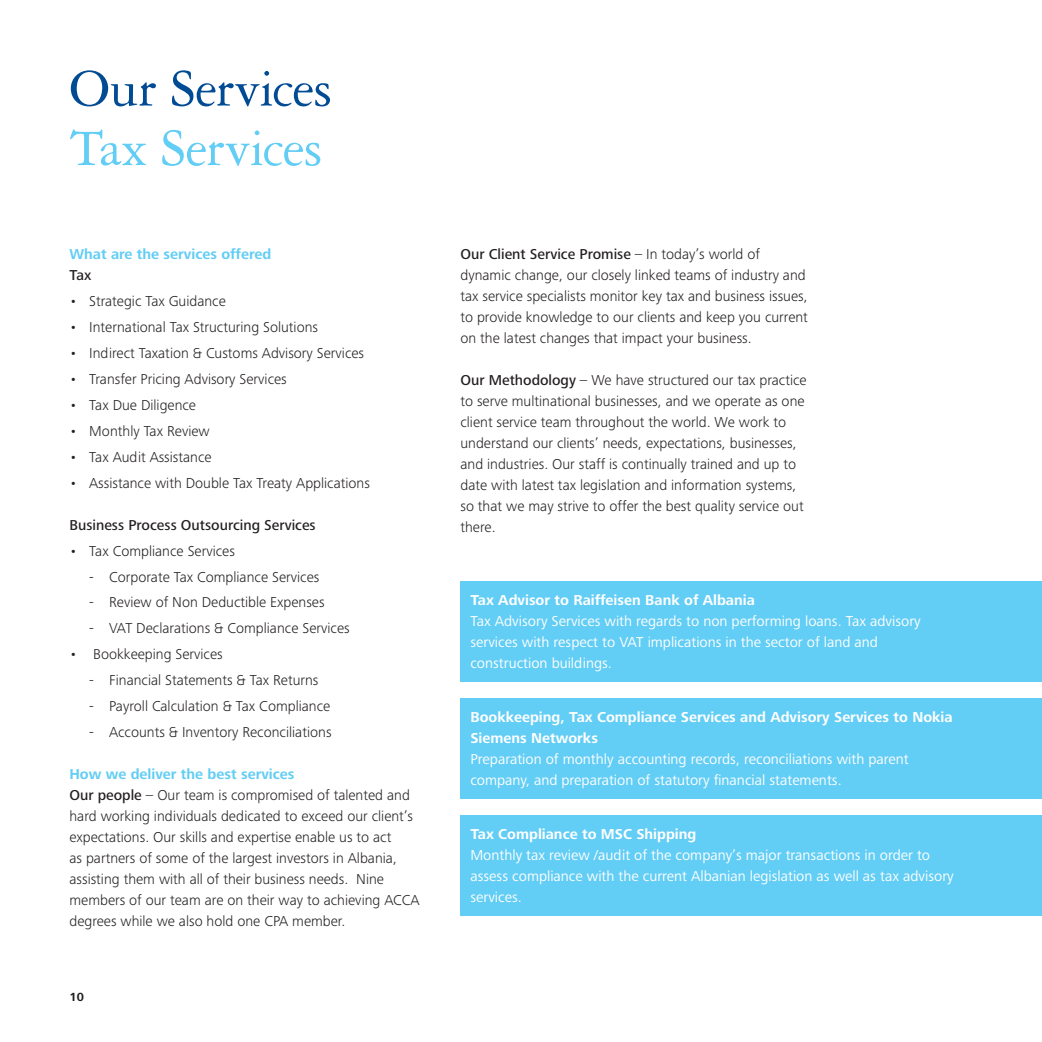
<style>
.page{position:relative;width:1042px;height:1042px;background:#fff}
.page>*{position:absolute;margin:0;border:0;box-sizing:border-box;transform-origin:0 0}
.t1{font:56px "Garamond 3 LT Pro";letter-spacing:-.015em;color:#014a94}
.t2{font:56px "Garamond 3 LT Pro";letter-spacing:-.02em;color:#62cdf5}
.kolečka{font:300 14.88px/21px "Frutiger Next Pro";color:#231f20}
.t3{font:14.88px/21px "Frutiger Next Pro";color:#fff}
.t4{font:700 14.88px/21px "Frutiger Next Pro";color:#fff}
.t5{font:700 14.88px "Frutiger Next Pro";color:#62cdf5}
.t6{font:500 14.88px "Frutiger Next Pro";color:#231f20}
.t7{font:700 12.25px "Frutiger Next Pro";color:#231f20}
.s1{font-weight:500}
</style>
<div class="page">
<div style="left:460px;top:581px;width:582px;height:100px;background:#62cdf5"></div>
<div style="left:460px;top:698px;width:582px;height:100px;background:#62cdf5"></div>
<div style="left:460px;top:815px;width:582px;height:100px;background:#62cdf5"></div>
<p class="t1" style="left:69px;top:58px;width:264px">Our Services</p>
<p class="t2" style="left:69px;top:117px;width:254px">Tax Services</p>
<p class="t5" style="left:69px;top:245px;width:203px">What are the services offered</p>
<p class="t6" style="left:69px;top:266px;width:23px">Tax</p>
<p class="kolečka" style="left:69px;top:290px;width:158px">• Strategic Tax Guidance</p>
<p class="kolečka" style="left:69px;top:316px;width:250px">• International Tax Structuring Solutions</p>
<p class="kolečka" style="left:69px;top:342px;width:296px">• Indirect Taxation &amp; Customs Advisory Services</p>
<p class="kolečka" style="left:69px;top:368px;width:219px">• Transfer Pricing Advisory Services</p>
<p class="kolečka" style="left:69px;top:394px;width:128px">• Tax Due Diligence</p>
<p class="kolečka" style="left:69px;top:420px;width:142px">• Monthly Tax Review</p>
<p class="kolečka" style="left:69px;top:446px;width:144px">• Tax Audit Assistance</p>
<p class="kolečka" style="left:69px;top:472px;width:302px">• Assistance with Double Tax Treaty Applications</p>
<p class="t6" style="left:69px;top:516px;width:248px">Business Process Outsourcing Services</p>
<p class="kolečka" style="left:69px;top:540px;width:167px">• Tax Compliance Services</p>
<p class="kolečka" style="left:89px;top:566px;width:231px">- Corporate Tax Compliance Services</p>
<p class="kolečka" style="left:89px;top:592px;width:237px">- Review of Non Deductible Expenses</p>
<p class="kolečka" style="left:89px;top:618px;width:262px">- VAT Declarations &amp; Compliance Services</p>
<p class="kolečka" style="left:69px;top:644px;width:155px">• Bookkeeping Services</p>
<p class="kolečka" style="left:89px;top:670px;width:231px">- Financial Statements &amp; Tax Returns</p>
<p class="kolečka" style="left:89px;top:696px;width:242px">- Payroll Calculation &amp; Tax Compliance</p>
<p class="kolečka" style="left:89px;top:722px;width:244px">- Accounts &amp; Inventory Reconciliations</p>
<p class="t5" style="left:69px;top:766px;width:227px">How we deliver the best services</p>
<p class="kolečka" style="left:69px;top:785px;width:352px"><span class="s1">Our people</span> – Our team is compromised of talented and hard working individuals dedicated to exceed our client’s expectations. Our skills and expertise enable us to act<br>as partners of some of the largest investors in Albania, assisting them with all of their business needs. Nine members of our team are on their way to achieving ACCA degrees while we also hold one CPA member.</p>
<p class="t7" style="left:69px;top:990px;width:16px">10</p>
<p class="kolečka" style="left:460px;top:243px;width:349px"><span class="s1">Our Client Service Promise</span> – In today’s world of dynamic change, our closely linked teams of industry and tax service specialists monitor key tax and business issues, to provide knowledge to our clients and keep you current on the latest changes that impact your business.</p>
<p class="kolečka" style="left:460px;top:369px;width:348px"><span class="s1">Our Methodology</span> – We have structured our tax practice to serve multinational businesses, and we operate as one client service team throughout the world. We work to understand our clients’ needs, expectations, businesses, and industries. Our staff is continually trained and up to date with latest tax legislation and information systems, so that we may strive to offer the best quality service out there.</p>
<p class="t4" style="left:470px;top:589px;width:286px">Tax Advisor to Raiffeisen Bank of Albania</p>
<p class="t3" style="left:470px;top:610px;width:452px">Tax Advisory Services with regards to non performing loans. Tax advisory services with respect to VAT implications in the sector of land and construction buildings.</p>
<p class="t4" style="left:470px;top:706px;width:484px">Bookkeeping, Tax Compliance Services and Advisory Services to Nokia<br>Siemens Networks</p>
<p class="t3" style="left:470px;top:748px;width:440px">Preparation of monthly accounting records, reconciliations with parent company, and preparation of statutory financial statements.</p>
<p class="t4" style="left:470px;top:824px;width:227px">Tax Compliance to MSC Shipping</p>
<p class="t3" style="left:470px;top:845px;width:485px">Monthly tax review /audit of the company’s major transactions in order to assess compliance with the current Albanian legislation as well as tax advisory services.</p>
</div>
